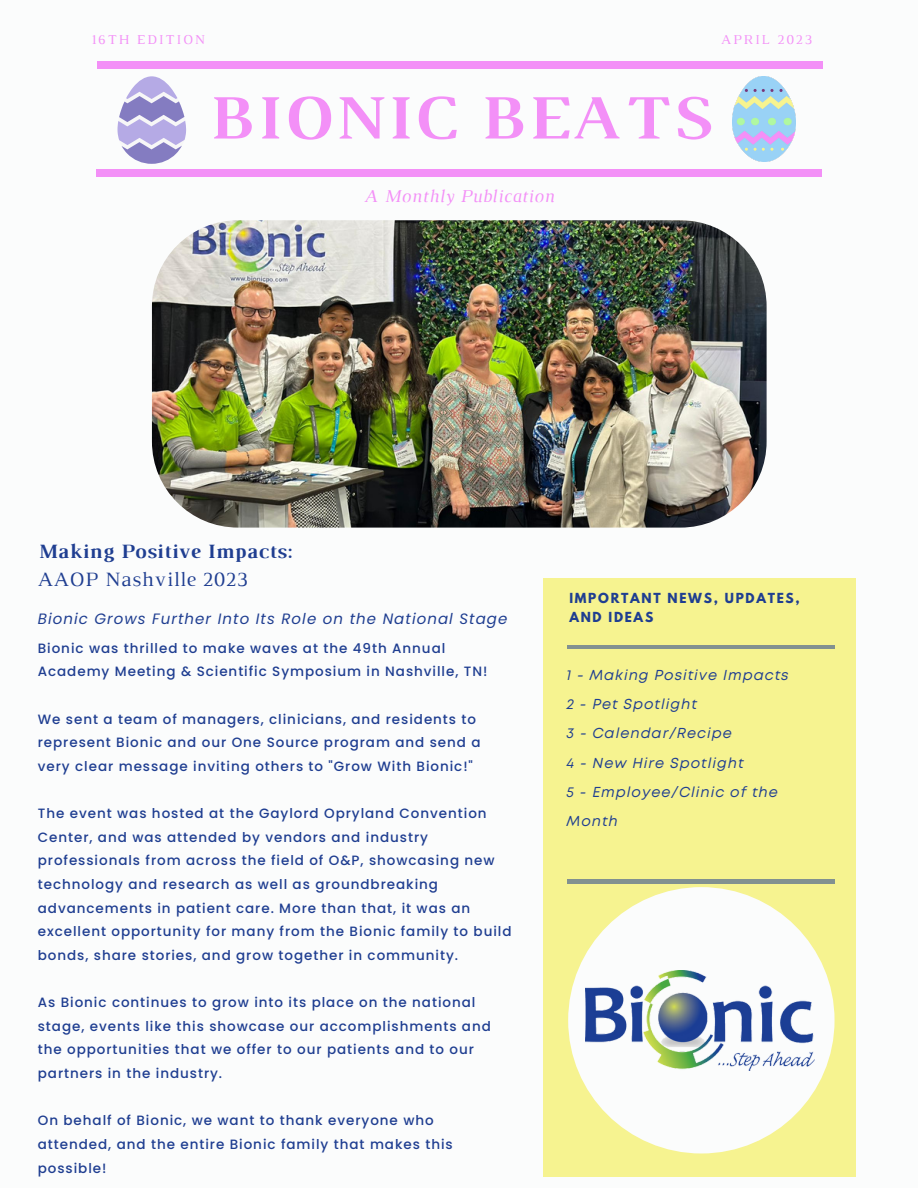
<style>
.page{position:relative;width:918px;height:1188px;background:#fbfcfc}
.page>*{position:absolute;margin:0;border:0;box-sizing:border-box;transform-origin:0 0}
.t1{font:700 64.5px "Luthier";letter-spacing:.05em;color:#f390f7}
.t2{font:700 20.7px "Luthier";letter-spacing:.03em;color:#1f3e91}
.t3{font:20.7px "Luthier";letter-spacing:.03em;color:#1f3e91}
.t4{font:italic 18.45px "Luthier";letter-spacing:.03em;color:#f390f7}
.t5{font:italic 15px "Poppins";letter-spacing:.07em;color:#1f3e91}
.t6{font:italic 14.4px/29.2px "Mont";letter-spacing:.07em;color:#1f3e91}
.t7{font:13.8px "Luthier";letter-spacing:.14em;color:#f390f7}
.t8{font:500 13.5px/23.5px "Poppins";letter-spacing:.07em;color:#1f3e91}
.t9{font:700 12.3px/19px "League Spartan";letter-spacing:.14em;color:#1f3e91}
</style>
<div class="page">
<div style="left:96px;top:169px;width:726px;height:7px;background:#f390f7"></div>
<div style="left:97px;top:62px;width:725px;height:7px;background:#f390f7"></div>
<div style="left:544px;top:578px;width:312px;height:599px;background:#f6f390"></div>
<hr style="left:568px;top:880px;width:267px;height:3px;background:#1f3e91">
<hr style="left:568px;top:645px;width:267px;height:4px;background:#829190">
<div style="left:568px;top:887px;width:267px;height:266px;background:#fbfcfc;border-radius:50%"></div>
<img style="left:585px;top:970px;width:230px;height:100px">
<img style="left:152px;top:220px;width:615px;height:308px;border-radius:86px">
<img style="left:733px;top:76px;width:63px;height:86px">
<svg style="left:118px;top:76px;width:68px;height:88px"></svg>
<p class="t7" style="left:92px;top:34px;width:115px">16TH EDITION</p>
<p class="t7" style="left:721px;top:34px;width:93px">APRIL 2023</p>
<h1 class="t1" style="left:208px;top:94px;width:504px">BIONIC BEATS</h1>
<h3 class="t4" style="left:364px;top:189px;width:192px">A Monthly Publication</h3>
<h2 class="t2" style="left:38px;top:544px;width:256px">Making Positive Impacts:</h2>
<h2 class="t3" style="left:38px;top:572px;width:212px">AAOP Nashville 2023</h2>
<p class="t5" style="left:38px;top:608px;width:471px">Bionic Grows Further Into Its Role on the National Stage</p>
<p class="t8" style="left:38px;top:636px;width:451px">Bionic was thrilled to make waves at the 49th Annual<br>Academy Meeting &amp; Scientific Symposium in Nashville, TN!</p>
<p class="t8" style="left:38px;top:707px;width:444px">We sent a team of managers, clinicians, and residents to represent Bionic and our One Source program and send a very clear message inviting others to "Grow With Bionic!"</p>
<p class="t8" style="left:38px;top:802px;width:475px">The event was hosted at the Gaylord Opryland Convention Center, and was attended by vendors and industry professionals from across the field of O&amp;P, showcasing new technology and research as well as groundbreaking advancements in patient care. More than that, it was an excellent opportunity for many from the Bionic family to build bonds, share stories, and grow together in community.</p>
<p class="t8" style="left:38px;top:991px;width:455px">As Bionic continues to grow into its place on the national stage, events like this showcase our accomplishments and the opportunities that we offer to our patients and to our partners in the industry.</p>
<p class="t8" style="left:38px;top:1109px;width:416px">On behalf of Bionic, we want to thank everyone who attended, and the entire Bionic family that makes this possible!</p>
<p class="t9" style="left:569px;top:590px;width:232px">IMPORTANT NEWS, UPDATES,<br>AND IDEAS</p>
<p class="t6" style="left:567px;top:661px;width:223px">1 - Making Positive Impacts<br>2 - Pet Spotlight<br>3 - Calendar/Recipe<br>4 - New Hire Spotlight<br>5 - Employee/Clinic of the<br>Month</p>
</div>
